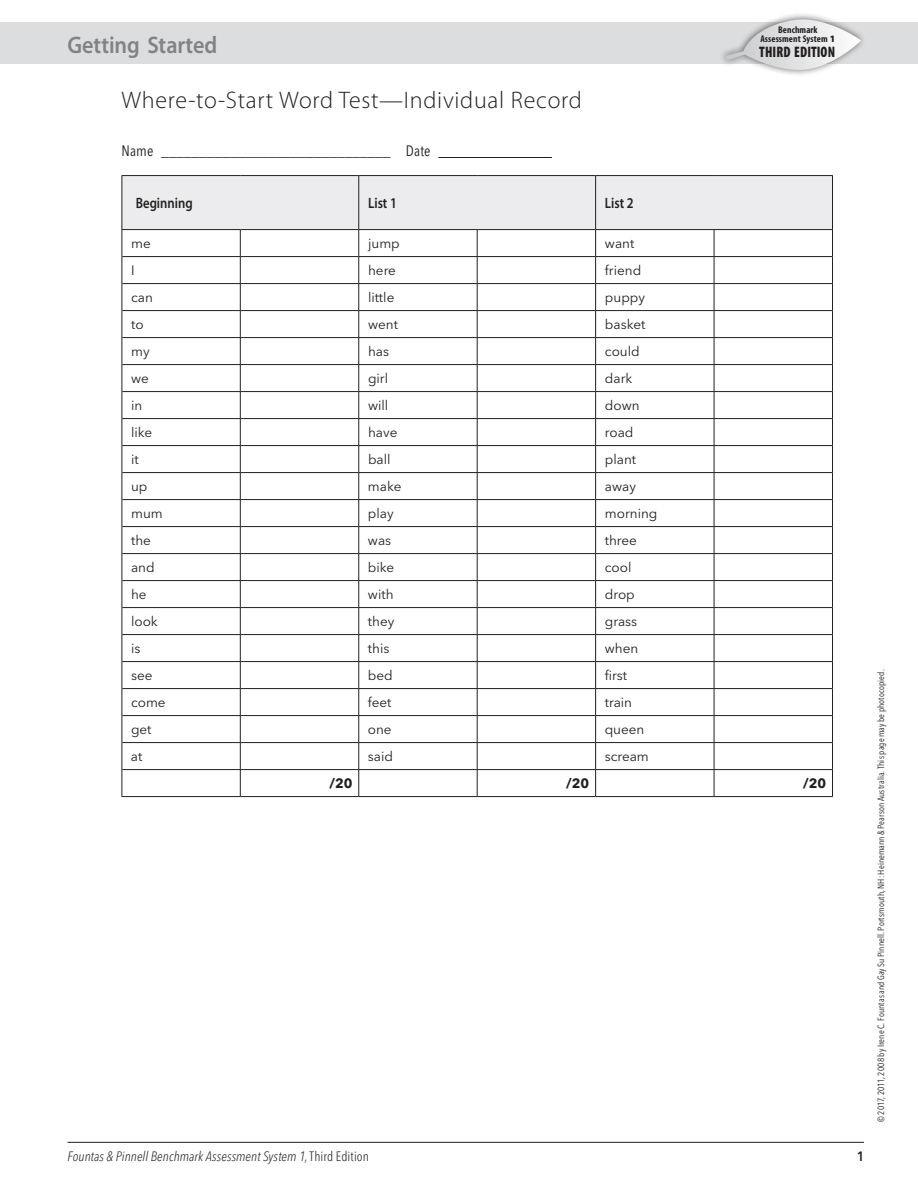
<style>
.page{position:relative;width:918px;height:1188px;background:#fff}
.page>*{position:absolute;margin:0;border:0;box-sizing:border-box;transform-origin:0 0}
.t1{font:300 24px "Myriad Pro";letter-spacing:.03em;color:#231f20}
.t2{font:600 24px "Myriad Pro";letter-spacing:-.005em;color:#808285;scale:.92 1}
.t3{font:900 condensed 15.3px "Myriad Pro";letter-spacing:.005em;color:#231f20;scale:.91 1}
.t4{font:condensed 15px "Avenir Next LT Pro";letter-spacing:.01em;color:#231f20}
.t5{font:600 15px "Myriad Pro";color:#231f20;scale:.85 1}
.t6{font:13.5px "Avenir Next LT Pro";color:#231f20}
.t7{font:italic 300 condensed 13.5px "Avenir Next LT Pro";letter-spacing:.005em;color:#231f20}
.t8{font:700 13.5px "Avenir Next LT Pro";color:#231f20}
.t9{font:600 condensed 13.5px "Avenir Next LT Pro";color:#231f20}
.t10{font:700 condensed 9.75px/9px "Myriad Pro";letter-spacing:.01em;color:#231f20;text-align:center}
.t11{font:condensed 9px "Avenir Next LT Pro";letter-spacing:.01em;color:#231f20}
.s1{font-weight:900;font-stretch:normal}
.s2{font-style:normal}
</style>
<div class="page">
<div style="left:0;top:22px;width:918px;height:42px;background:#dcdddf"></div>
<svg style="left:722px;top:14px;width:141px;height:61px"></svg>
<hr style="left:68px;top:1142px;width:796px;height:1px;background:#231f20">
<hr style="left:438px;top:157px;width:114px;height:1px;background:#231f20">
<hr style="left:122px;top:175px;width:118px;height:1px;background:#231f20">
<hr style="left:240px;top:175px;width:119px;height:1px;background:#231f20">
<hr style="left:359px;top:175px;width:118px;height:1px;background:#231f20">
<hr style="left:477px;top:175px;width:119px;height:1px;background:#231f20">
<hr style="left:596px;top:175px;width:118px;height:1px;background:#231f20">
<hr style="left:714px;top:175px;width:119px;height:1px;background:#231f20">
<hr style="left:122px;top:796px;width:118px;height:1px;background:#231f20">
<hr style="left:240px;top:796px;width:119px;height:1px;background:#231f20">
<hr style="left:359px;top:796px;width:118px;height:1px;background:#231f20">
<hr style="left:477px;top:796px;width:119px;height:1px;background:#231f20">
<hr style="left:596px;top:796px;width:118px;height:1px;background:#231f20">
<hr style="left:714px;top:796px;width:119px;height:1px;background:#231f20">
<svg style="left:122px;top:176px;width:711px;height:620px"></svg>
<h1 class="t2" style="left:68px;top:31px;width:164px">Getting Started</h1>
<p class="t10" style="left:760px;top:26px;width:77px">Benchmark<br>Assessment System <span class="s1">1</span></p>
<p class="t3" style="left:759px;top:44px;width:85px">THIRD EDITION</p>
<h1 class="t1" style="left:122px;top:87px;width:462px">Where-to-Start Word Test—Individual Record</h1>
<p class="t4" style="left:122px;top:142px;width:311px">Name ______________________________ Date</p>
<p class="t5" style="left:136px;top:195px;width:69px">Beginning</p>
<p class="t5" style="left:368px;top:195px;width:35px">List 1</p>
<p class="t5" style="left:605px;top:195px;width:35px">List 2</p>
<p class="t6" style="left:131px;top:236px;width:21px">me</p>
<p class="t6" style="left:368px;top:236px;width:33px">jump</p>
<p class="t6" style="left:605px;top:236px;width:31px">want</p>
<p class="t6" style="left:131px;top:262px;width:5px">I</p>
<p class="t6" style="left:368px;top:262px;width:29px">here</p>
<p class="t6" style="left:605px;top:262px;width:38px">friend</p>
<p class="t6" style="left:131px;top:289px;width:23px">can</p>
<p class="t6" style="left:368px;top:289px;width:28px">little</p>
<p class="t6" style="left:605px;top:289px;width:42px">puppy</p>
<p class="t6" style="left:131px;top:316px;width:14px">to</p>
<p class="t6" style="left:368px;top:316px;width:31px">went</p>
<p class="t6" style="left:605px;top:316px;width:42px">basket</p>
<p class="t6" style="left:131px;top:343px;width:20px">my</p>
<p class="t6" style="left:368px;top:343px;width:23px">has</p>
<p class="t6" style="left:605px;top:343px;width:36px">could</p>
<p class="t6" style="left:131px;top:370px;width:19px">we</p>
<p class="t6" style="left:368px;top:370px;width:22px">girl</p>
<p class="t6" style="left:605px;top:370px;width:29px">dark</p>
<p class="t6" style="left:131px;top:397px;width:13px">in</p>
<p class="t6" style="left:368px;top:397px;width:22px">will</p>
<p class="t6" style="left:605px;top:397px;width:36px">down</p>
<p class="t6" style="left:131px;top:424px;width:23px">like</p>
<p class="t6" style="left:368px;top:424px;width:31px">have</p>
<p class="t6" style="left:605px;top:424px;width:30px">road</p>
<p class="t6" style="left:131px;top:451px;width:9px">it</p>
<p class="t6" style="left:368px;top:451px;width:24px">ball</p>
<p class="t6" style="left:605px;top:451px;width:33px">plant</p>
<p class="t6" style="left:131px;top:478px;width:18px">up</p>
<p class="t6" style="left:368px;top:478px;width:35px">make</p>
<p class="t6" style="left:605px;top:478px;width:33px">away</p>
<p class="t6" style="left:131px;top:505px;width:33px">mum</p>
<p class="t6" style="left:368px;top:505px;width:27px">play</p>
<p class="t6" style="left:605px;top:505px;width:54px">morning</p>
<p class="t6" style="left:131px;top:532px;width:21px">the</p>
<p class="t6" style="left:368px;top:532px;width:25px">was</p>
<p class="t6" style="left:605px;top:532px;width:34px">three</p>
<p class="t6" style="left:131px;top:559px;width:25px">and</p>
<p class="t6" style="left:368px;top:559px;width:28px">bike</p>
<p class="t6" style="left:605px;top:559px;width:28px">cool</p>
<p class="t6" style="left:131px;top:586px;width:17px">he</p>
<p class="t6" style="left:368px;top:586px;width:27px">with</p>
<p class="t6" style="left:605px;top:586px;width:32px">drop</p>
<p class="t6" style="left:131px;top:613px;width:28px">look</p>
<p class="t6" style="left:368px;top:613px;width:28px">they</p>
<p class="t6" style="left:605px;top:613px;width:34px">grass</p>
<p class="t6" style="left:131px;top:640px;width:11px">is</p>
<p class="t6" style="left:368px;top:640px;width:23px">this</p>
<p class="t6" style="left:605px;top:640px;width:35px">when</p>
<p class="t6" style="left:131px;top:667px;width:23px">see</p>
<p class="t6" style="left:368px;top:667px;width:26px">bed</p>
<p class="t6" style="left:605px;top:667px;width:24px">first</p>
<p class="t6" style="left:131px;top:694px;width:36px">come</p>
<p class="t6" style="left:368px;top:694px;width:25px">feet</p>
<p class="t6" style="left:605px;top:694px;width:29px">train</p>
<p class="t6" style="left:131px;top:721px;width:22px">get</p>
<p class="t6" style="left:368px;top:721px;width:25px">one</p>
<p class="t6" style="left:605px;top:721px;width:41px">queen</p>
<p class="t6" style="left:131px;top:748px;width:13px">at</p>
<p class="t6" style="left:368px;top:748px;width:27px">said</p>
<p class="t6" style="left:605px;top:748px;width:46px">scream</p>
<p class="t8" style="left:329px;top:775px;width:25px">/20</p>
<p class="t8" style="left:566px;top:775px;width:25px">/20</p>
<p class="t8" style="left:803px;top:775px;width:25px">/20</p>
<p class="t7" style="left:68px;top:1148px;width:303px">Fountas &amp; Pinnell Benchmark Assessment System 1<span class="s2">, Third Edition</span></p>
<p class="t9" style="left:857px;top:1148px;width:8px">1</p>
<p class="t11" style="left:876px;top:1122px;width:454px;rotate:-90deg">© 2017, 2011, 2008 by Irene C. Fountas and Gay Su Pinnell. Portsmouth, NH: Heinemann &amp; Pearson Australia. This page may be photocopied.</p>
</div>
